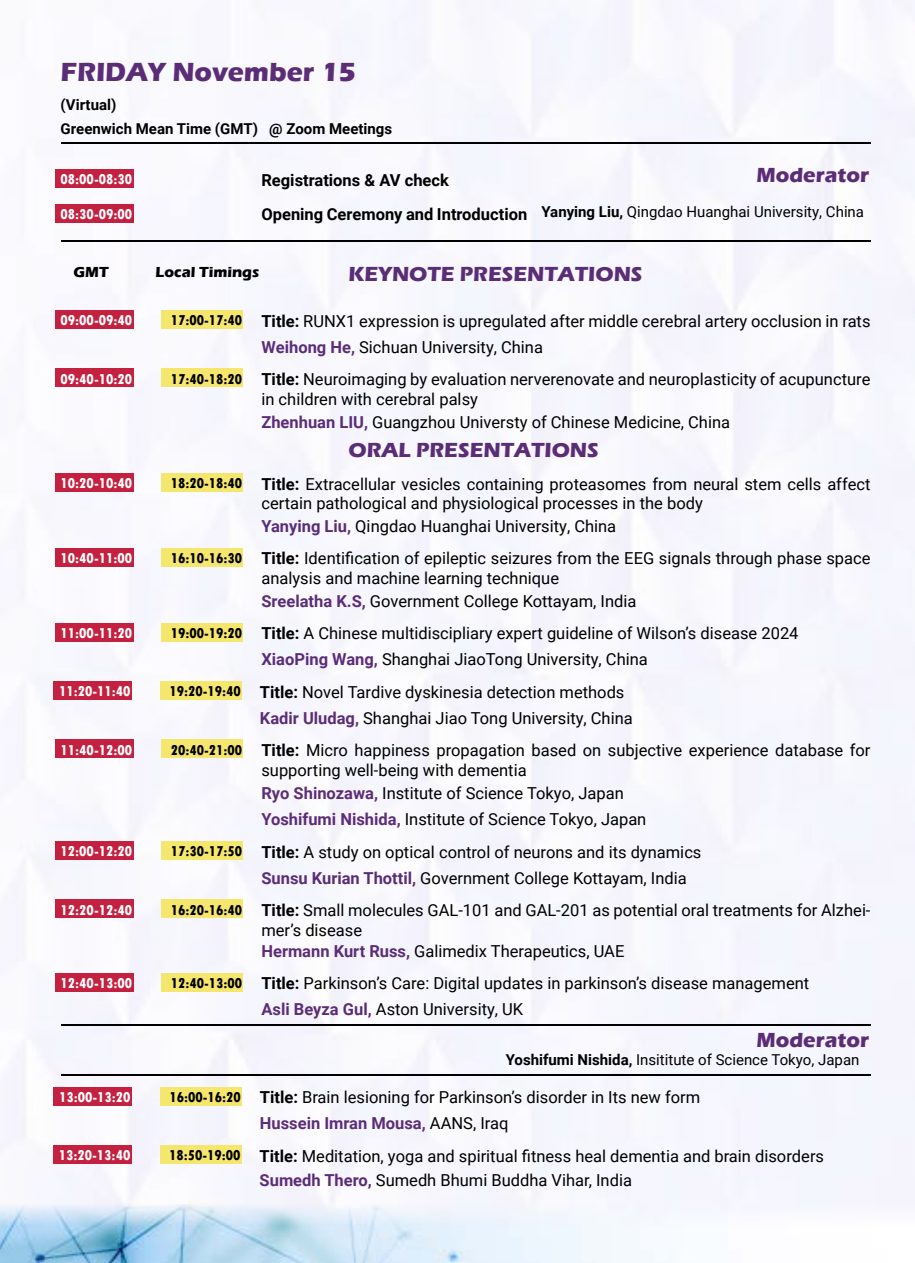
<style>
.page{position:relative;width:915px;height:1263px;background:#fff}
.page>*{position:absolute;margin:0;border:0;box-sizing:border-box;transform-origin:0 0}
.t1{font:700 27px "Eras ITC";color:#5c2d77}
.t2{font:700 21px "Eras ITC";color:#5c2d77}
.t3{font:16.5px/26.1px "Roboto";color:#000}
.t4{font:700 16.5px "Roboto";color:#000}
.t5{font:800 condensed 15px "Tw Cen";color:#fff}
.t6{font:15px "Roboto";color:#000}
.t7{font:700 15px "Roboto";color:#000}
.t8{font:700 15px "Eras ITC";color:#000}
.s1{font-weight:700}
.s2{font-family:"Tw Cen";font-weight:800;font-stretch:condensed;font-size:15px}
.s3{font-weight:700;color:#5c2d77}
</style>
<div class="page">
<img style="left:1px;top:0;width:914px;height:1203px">
<img style="left:0;top:1203px;width:915px;height:60px">
<div style="left:55px;top:368px;width:79px;height:19px;background:#c42040"></div>
<div style="left:161px;top:368px;width:82px;height:19px;background:#f5e76e"></div>
<div style="left:55px;top:473px;width:79px;height:19px;background:#c42040"></div>
<div style="left:161px;top:473px;width:82px;height:19px;background:#f5e76e"></div>
<div style="left:55px;top:548px;width:79px;height:18px;background:#c42040"></div>
<div style="left:161px;top:548px;width:82px;height:18px;background:#f5e76e"></div>
<div style="left:55px;top:310px;width:79px;height:19px;background:#c42040"></div>
<div style="left:161px;top:310px;width:82px;height:19px;background:#f5e76e"></div>
<div style="left:55px;top:623px;width:79px;height:18px;background:#c42040"></div>
<div style="left:161px;top:623px;width:82px;height:18px;background:#f5e76e"></div>
<div style="left:55px;top:841px;width:79px;height:19px;background:#c42040"></div>
<div style="left:161px;top:841px;width:82px;height:19px;background:#f5e76e"></div>
<div style="left:55px;top:973px;width:79px;height:18px;background:#c42040"></div>
<div style="left:161px;top:973px;width:82px;height:18px;background:#f5e76e"></div>
<div style="left:55px;top:899px;width:79px;height:19px;background:#c42040"></div>
<div style="left:161px;top:899px;width:82px;height:19px;background:#f5e76e"></div>
<div style="left:55px;top:169px;width:79px;height:19px;background:#c42040"></div>
<div style="left:55px;top:204px;width:79px;height:18px;background:#c42040"></div>
<hr style="left:61px;top:142px;width:810px;height:2px;background:#000">
<hr style="left:61px;top:240px;width:810px;height:2px;background:#000">
<hr style="left:61px;top:1024px;width:810px;height:2px;background:#000">
<hr style="left:61px;top:1074px;width:810px;height:2px;background:#000">
<div style="left:55px;top:740px;width:79px;height:18px;background:#c42040"></div>
<div style="left:161px;top:740px;width:82px;height:18px;background:#f5e76e"></div>
<div style="left:53px;top:681px;width:79px;height:19px;background:#c42040"></div>
<div style="left:160px;top:681px;width:82px;height:19px;background:#f5e76e"></div>
<div style="left:53px;top:1087px;width:79px;height:18px;background:#c42040"></div>
<div style="left:160px;top:1087px;width:82px;height:18px;background:#f5e76e"></div>
<div style="left:53px;top:1145px;width:79px;height:19px;background:#c42040"></div>
<div style="left:160px;top:1145px;width:82px;height:19px;background:#f5e76e"></div>
<h1 class="t1" style="left:61px;top:56px;width:297px">FRIDAY November 15</h1>
<p class="t7" style="left:61px;top:94px;width:57px">(Virtual)</p>
<p class="t7" style="left:61px;top:118px;width:333px">Greenwich Mean Time (GMT) @ Zoom Meetings</p>
<p class="t5" style="left:61px;top:171px;width:73px">08:00-08:30</p>
<p class="t4" style="left:261px;top:168px;width:189px">Registrations &amp; AV check</p>
<p class="t5" style="left:61px;top:205px;width:73px">08:30-09:00</p>
<p class="t4" style="left:261px;top:203px;width:267px">Opening Ceremony and Introduction</p>
<p class="t2" style="left:756px;top:163px;width:114px">Moderator</p>
<p class="t6" style="left:541px;top:201px;width:324px"><span class="s1">Yanying Liu,</span> Qingdao Huanghai University, China</p>
<p class="t8" style="left:74px;top:263px;width:37px">GMT</p>
<p class="t8" style="left:156px;top:263px;width:105px">Local Timings</p>
<p class="t2" style="left:349px;top:262px;width:295px">KEYNOTE PRESENTATIONS</p>
<p class="t5" style="left:61px;top:311px;width:73px">09:00-09:40</p>
<p class="t3" style="left:261px;top:307px;width:611px;text-indent:-91px"><span class="s2">17:00-17:40</span> <span class="s1">Title:</span> RUNX1 expression is upregulated after middle cerebral artery occlusion in rats<br><span class="s3">Weihong He,</span> Sichuan University, China</p>
<p class="t5" style="left:61px;top:370px;width:73px">09:40-10:20</p>
<p class="t3" style="left:261px;top:369px;width:611px;line-height:19.8px;text-indent:-91px"><span class="s2">17:40-18:20</span> <span class="s1">Title:</span> Neuroimaging by evaluation nerverenovate and neuroplasticity of acupuncture in children with cerebral palsy</p>
<p class="t3" style="left:261px;top:408px;width:470px"><span class="s3">Zhenhuan LIU,</span> Guangzhou Universty of Chinese Medicine, China</p>
<p class="t2" style="left:349px;top:438px;width:252px">ORAL PRESENTATIONS</p>
<p class="t5" style="left:61px;top:474px;width:73px">10:20-10:40</p>
<p class="t3" style="left:261px;top:473px;width:611px;line-height:19.8px;text-indent:-91px"><span class="s2">18:20-18:40</span> <span class="s1">Title:</span> Extracellular vesicles containing proteasomes from neural stem cells affect certain pathological and physiological processes in the body</p>
<p class="t3" style="left:261px;top:513px;width:356px"><span class="s3">Yanying Liu,</span> Qingdao Huanghai University, China</p>
<p class="t5" style="left:61px;top:549px;width:73px">10:40-11:00</p>
<p class="t3" style="left:261px;top:548px;width:611px;line-height:19.8px;text-indent:-91px"><span class="s2">16:10-16:30</span> <span class="s1">Title:</span> Identification of epileptic seizures from the EEG signals through phase space analysis and machine learning technique</p>
<p class="t3" style="left:261px;top:587px;width:376px"><span class="s3">Sreelatha K.S,</span> Government College Kottayam, India</p>
<p class="t5" style="left:61px;top:624px;width:73px">11:00-11:20</p>
<p class="t3" style="left:261px;top:620px;width:539px;text-indent:-91px"><span class="s2">19:00-19:20</span> <span class="s1">Title:</span> A Chinese multidiscipliary expert guideline of Wilson’s disease 2024<br><span class="s3">XiaoPing Wang,</span> Shanghai JiaoTong University, China</p>
<p class="t5" style="left:59px;top:683px;width:73px">11:20-11:40</p>
<p class="t3" style="left:260px;top:678px;width:374px;text-indent:-91px"><span class="s2">19:20-19:40</span> <span class="s1">Title:</span> Novel Tardive dyskinesia detection methods<br><span class="s3">Kadir Uludag,</span> Shanghai Jiao Tong University, China</p>
<p class="t5" style="left:61px;top:741px;width:73px">11:40-12:00</p>
<p class="t3" style="left:261px;top:740px;width:611px;line-height:19.8px;text-indent:-91px"><span class="s2">20:40-21:00</span> <span class="s1">Title:</span> Micro happiness propagation based on subjective experience database for supporting well-being with dementia</p>
<p class="t3" style="left:261px;top:779px;width:387px;line-height:26.5px"><span class="s3">Ryo Shinozawa,</span> Institute of Science Tokyo, Japan<br><span class="s3">Yoshifumi Nishida,</span> Institute of Science Tokyo, Japan</p>
<p class="t5" style="left:61px;top:842px;width:73px">12:00-12:20</p>
<p class="t3" style="left:261px;top:838px;width:442px;text-indent:-91px"><span class="s2">17:30-17:50</span> <span class="s1">Title:</span> A study on optical control of neurons and its dynamics<br><span class="s3">Sunsu Kurian Thottil,</span> Government College Kottayam, India</p>
<p class="t5" style="left:61px;top:901px;width:73px">12:20-12:40</p>
<p class="t3" style="left:261px;top:899px;width:611px;line-height:19.8px;text-indent:-91px"><span class="s2">16:20-16:40</span> <span class="s1">Title:</span> Small molecules GAL-101 and GAL-201 as potential oral treatments for Alzhei&shy;mer’s disease</p>
<p class="t3" style="left:261px;top:937px;width:365px"><span class="s3">Hermann Kurt Russ,</span> Galimedix Therapeutics, UAE</p>
<p class="t5" style="left:61px;top:974px;width:73px">12:40-13:00</p>
<p class="t3" style="left:261px;top:970px;width:549px;text-indent:-91px"><span class="s2">12:40-13:00</span> <span class="s1">Title:</span> Parkinson’s Care: Digital updates in parkinson’s disease management<br><span class="s3">Asli Beyza Gul,</span> Aston University, UK</p>
<p class="t2" style="left:756px;top:1027px;width:114px">Moderator</p>
<p class="t6" style="left:506px;top:1049px;width:355px"><span class="s1">Yoshifumi Nishida,</span> Insititute of Science Tokyo, Japan</p>
<p class="t5" style="left:59px;top:1088px;width:73px">13:00-13:20</p>
<p class="t3" style="left:260px;top:1084px;width:442px;text-indent:-91px"><span class="s2">16:00-16:20</span> <span class="s1">Title:</span> Brain lesioning for Parkinson’s disorder in Its new form<br><span class="s3">Hussein Imran Mousa,</span> AANS, Iraq</p>
<p class="t5" style="left:59px;top:1146px;width:73px">13:20-13:40</p>
<p class="t3" style="left:260px;top:1143px;width:566px;line-height:24.6px;text-indent:-91px"><span class="s2">18:50-19:00</span> <span class="s1">Title:</span> Meditation, yoga and spiritual fitness heal dementia and brain disorders<br><span class="s3">Sumedh Thero,</span> Sumedh Bhumi Buddha Vihar, India</p>
</div>
